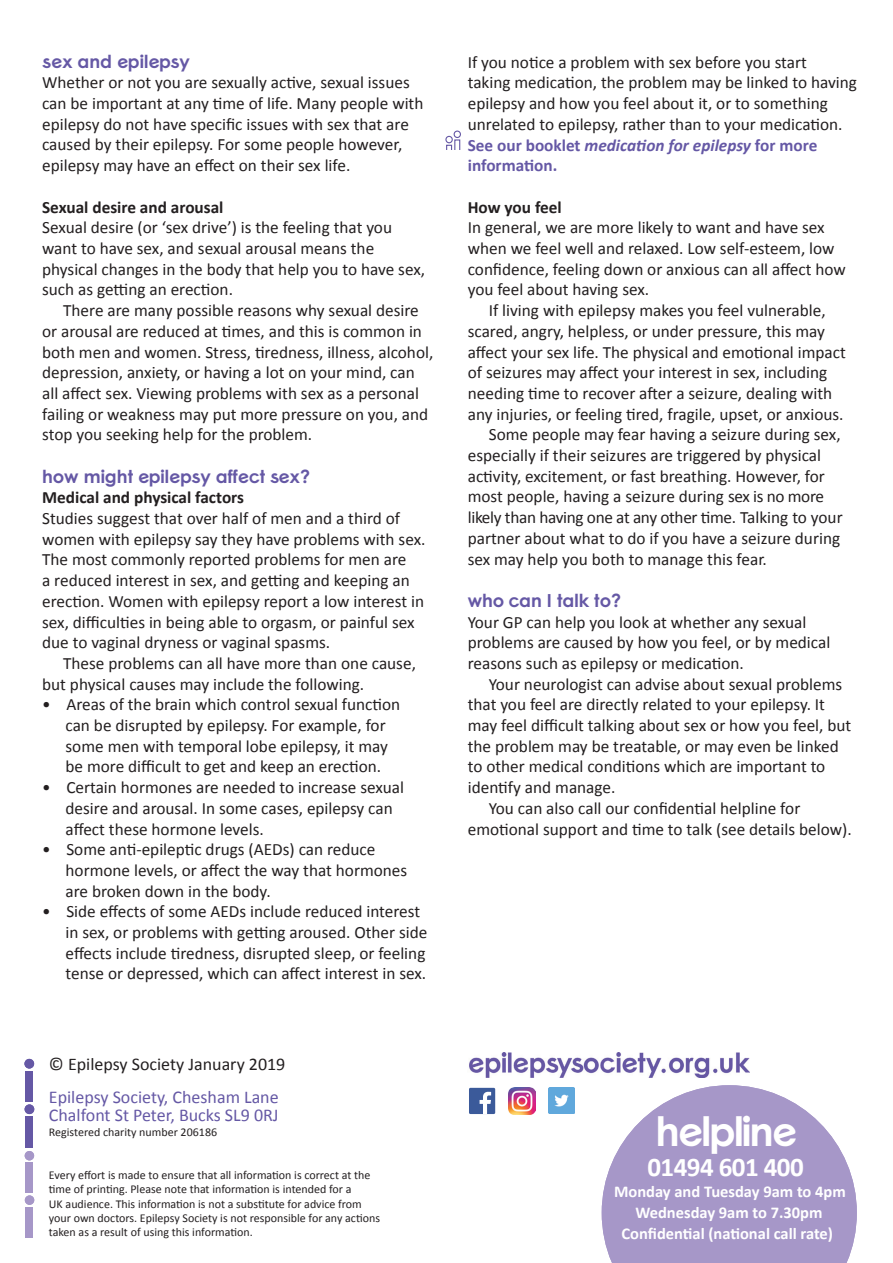
<style>
.page{position:relative;width:893px;height:1263px;background:#fff}
.page>*{position:absolute;margin:0;border:0;box-sizing:border-box;transform-origin:0 0}
.t1{font:700 40.5px "Connect";letter-spacing:-.05em;color:#fff}
.t2{font:700 27px "Calibri";letter-spacing:-.02em;color:#fff}
.t3{font:700 18px "Connect";color:#6558a5}
.t4{font:18px/18px "Calibri";color:#6558a5}
.t5{font:17.85px "Calibri";color:#231f20}
.t6{font:17.25px/20.7px "Calibri";color:#231f20}
.t7{font:700 17.25px "Calibri";color:#231f20}
.t8{font:17.25px "Calibri";letter-spacing:-.02em;color:#231f20}
.t9{font:700 16.5px/21px "Calibri";color:#fff;text-align:center}
.t10{font:12px/14.4px "Calibri";color:#231f20}
.t11{font:11.85px "Calibri";color:#231f20}
.s1{font-size:18px}
.s2{font-weight:700;color:#6558a5}
.s3{font-weight:700;font-style:italic;color:#6558a5}
</style>
<div class="page">
<svg style="left:445px;top:130px;width:16px;height:20px"></svg>
<div style="left:26px;top:1071px;width:7px;height:30px;background:#6558a5"></div>
<div style="left:26px;top:1116px;width:7px;height:32px;background:#6558a5"></div>
<div style="left:25px;top:1104px;width:9px;height:10px;background:#6558a5;border-radius:50%"></div>
<div style="left:24px;top:1059px;width:10px;height:9px;background:#6558a5;border-radius:50%"></div>
<div style="left:26px;top:1162px;width:7px;height:30px;background:#a697c8"></div>
<div style="left:26px;top:1207px;width:7px;height:30px;background:#a697c8"></div>
<div style="left:25px;top:1195px;width:9px;height:10px;background:#a697c8;border-radius:50%"></div>
<div style="left:25px;top:1151px;width:9px;height:9px;background:#a697c8;border-radius:50%"></div>
<img style="left:469px;top:1052px;width:280px;height:26px">
<svg style="left:602px;top:1085px;width:255px;height:178px;fill:#a697c8"></svg>
<img style="left:548px;top:1088px;width:27px;height:26px">
<div style="left:469px;top:1088px;width:26px;height:26px;background:#3b5a9a"></div>
<svg style="left:480px;top:1092px;width:11px;height:22px"></svg>
<img style="left:508px;top:1088px;width:27px;height:26px">
<p class="t3" style="left:42px;top:50px;width:149px">sex and epilepsy</p>
<p class="t6" style="left:42px;top:72px;width:383px">Whether or not you are sexually active, sexual issues can be important at any time of life. Many people with epilepsy do not have specific issues with sex that are caused by their epilepsy. For some people however, epilepsy may have an effect on their sex life.</p>
<p class="t7" style="left:42px;top:196px;width:183px">Sexual desire and arousal</p>
<p class="t6" style="left:42px;top:217px;width:384px">Sexual desire (or ‘sex drive’) is the feeling that you want to have sex, and sexual arousal means the physical changes in the body that help you to have sex, such as getting an erection.</p>
<p class="t6" style="left:42px;top:300px;width:393px;text-indent:21px">There are many possible reasons why sexual desire or arousal are reduced at times, and this is common in both men and women. Stress, tiredness, illness, alcohol, depression, anxiety, or having a lot on your mind, can all affect sex. Viewing problems with sex as a personal failing or weakness may put more pressure on you, and stop you seeking help for the problem.</p>
<p class="t3" style="left:42px;top:465px;width:269px">how might epilepsy affect sex?</p>
<p class="t7" style="left:42px;top:487px;width:203px">Medical and physical factors</p>
<p class="t6" style="left:42px;top:508px;width:385px">Studies suggest that over half of men and a third of women with epilepsy say they have problems with sex.<br>The most commonly reported problems for men are<br>a reduced interest in sex, and getting and keeping an erection. Women with epilepsy report a low interest in sex, difficulties in being able to orgasm, or painful sex due to vaginal dryness or vaginal spasms.</p>
<p class="t6" style="left:42px;top:653px;width:375px;text-indent:21px">These problems can all have more than one cause, but physical causes may include the following.</p>
<p class="t6" style="left:66px;top:694px;width:336px;text-indent:-23px">• Areas of the brain which control sexual function can be disrupted by epilepsy. For example, for some men with temporal lobe epilepsy, it may be more difficult to get and keep an erection.</p>
<p class="t6" style="left:66px;top:777px;width:340px;text-indent:-23px">• Certain hormones are needed to increase sexual desire and arousal. In some cases, epilepsy can affect these hormone levels.</p>
<p class="t6" style="left:66px;top:839px;width:343px;text-indent:-23px">• Some anti-epileptic drugs (AEDs) can reduce hormone levels, or affect the way that hormones are broken down in the body.</p>
<p class="t6" style="left:66px;top:901px;width:363px;text-indent:-23px">• Side effects of some AEDs include reduced interest in sex, or problems with getting aroused. Other side effects include tiredness, disrupted sleep, or feeling tense or depressed, which can affect interest in sex.</p>
<p class="t5" style="left:49px;top:1053px;width:238px"><span class="s1">©</span> Epilepsy Society January 2019</p>
<p class="t4" style="left:49px;top:1088px;width:231px">Epilepsy Society, Chesham Lane<br>Chalfont St Peter, Bucks SL9 0RJ</p>
<p class="t11" style="left:49px;top:1125px;width:170px">Registered charity number 206186</p>
<p class="t10" style="left:49px;top:1167px;width:333px">Every effort is made to ensure that all information is correct at the time of printing. Please note that information is intended for a<br>UK audience. This information is not a substitute for advice from your own doctors. Epilepsy Society is not responsible for any actions taken as a result of using this information.</p>
<p class="t6" style="left:468px;top:52px;width:391px">If you notice a problem with sex before you start<br>taking medication, the problem may be linked to having epilepsy and how you feel about it, or to something unrelated to epilepsy, rather than to your medication.<br><span class="s2">See our booklet</span> <span class="s3">medication for epilepsy</span> <span class="s2">for more information.</span></p>
<p class="t7" style="left:468px;top:196px;width:96px">How you feel</p>
<p class="t6" style="left:468px;top:217px;width:380px">In general, we are more likely to want and have sex when we feel well and relaxed. Low self-esteem, low confidence, feeling down or anxious can all affect how you feel about having sex.</p>
<p class="t6" style="left:489px;top:300px;width:338px">If living with epilepsy makes you feel vulnerable,</p>
<p class="t6" style="left:468px;top:321px;width:359px">scared, angry, helpless, or under pressure, this may</p>
<p class="t6" style="left:468px;top:341px;width:380px">affect your sex life. The physical and emotional impact</p>
<p class="t6" style="left:468px;top:362px;width:361px">of seizures may affect your interest in sex, including</p>
<p class="t6" style="left:468px;top:383px;width:366px">needing time to recover after a seizure, dealing with</p>
<p class="t6" style="left:468px;top:404px;width:377px">any injuries, or feeling tired, fragile, upset, or anxious.</p>
<p class="t6" style="left:489px;top:424px;width:353px">Some people may fear having a seizure during sex,</p>
<p class="t6" style="left:468px;top:445px;width:355px">especially if their seizures are triggered by physical</p>
<p class="t6" style="left:468px;top:466px;width:359px">activity, excitement, or fast breathing. However, for</p>
<p class="t6" style="left:468px;top:486px;width:358px">most people, having a seizure during sex is no more</p>
<p class="t8" style="left:468px;top:506px;width:376px">likely than having one at any other time. Talking to your</p>
<p class="t6" style="left:468px;top:528px;width:374px">partner about what to do if you have a seizure during</p>
<p class="t6" style="left:468px;top:548px;width:301px">sex may help you both to manage this fear.</p>
<p class="t3" style="left:468px;top:589px;width:155px">who can I talk to?</p>
<p class="t6" style="left:468px;top:611px;width:364px">Your GP can help you look at whether any sexual problems are caused by how you feel, or by medical reasons such as epilepsy or medication.</p>
<p class="t6" style="left:489px;top:674px;width:355px">Your neurologist can advise about sexual problems</p>
<p class="t6" style="left:468px;top:694px;width:359px">that you feel are directly related to your epilepsy. It</p>
<p class="t6" style="left:468px;top:715px;width:385px">may feel difficult talking about sex or how you feel, but</p>
<p class="t6" style="left:468px;top:736px;width:372px">the problem may be treatable, or may even be linked</p>
<p class="t6" style="left:468px;top:756px;width:359px">to other medical conditions which are important to</p>
<p class="t6" style="left:468px;top:777px;width:149px">identify and manage.</p>
<p class="t6" style="left:489px;top:798px;width:313px">You can also call our confidential helpline for</p>
<p class="t6" style="left:468px;top:818px;width:385px">emotional support and time to talk (see details below).</p>
<h1 class="t1" style="left:655px;top:1106px;width:144px">helpline</h1>
<h2 class="t2" style="left:647px;top:1150px;width:158px">01494 601 400</h2>
<p class="t9" style="left:614px;top:1181px;width:233px">Monday and Tuesday 9am to 4pm<br>Wednesday 9am to 7.30pm<br>Confidential (national call rate)</p>
</div>
